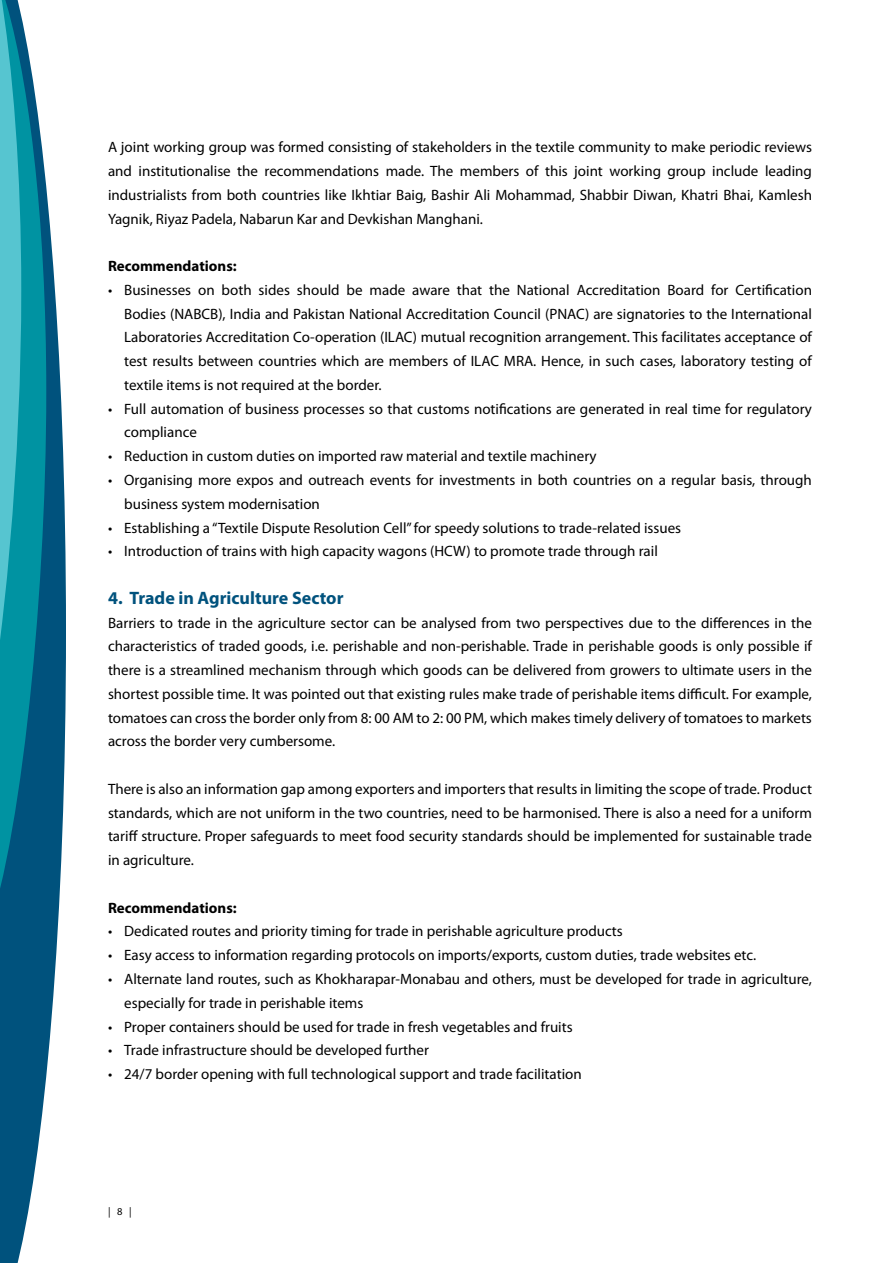
<style>
.page{position:relative;width:893px;height:1263px;background:#fff}
.page>*{position:absolute;margin:0;border:0;box-sizing:border-box;transform-origin:0 0}
.t1{font:700 18px "Myriad Pro";color:#00527d}
.t2{font:15px/23.7px "Myriad Pro";color:#000;text-align:justify}
.t3{font:700 15px "Myriad Pro";color:#000}
.t4{font:10.5px "Myriad Pro";color:#000}
</style>
<div class="page">
<svg style="left:0;top:185px;width:66px;height:1078px;fill:#00527d"></svg>
<svg style="left:0;top:0;width:46px;height:952px;background:#1f91a6"></svg>
<p class="t2" style="left:108px;top:135px;width:705px">A joint working group was formed consisting of stakeholders in the textile community to make periodic reviews and institutionalise the recommendations made. The members of this joint working group include leading industrialists from both countries like Ikhtiar Baig, Bashir Ali Mohammad, Shabbir Diwan, Khatri Bhai, Kamlesh Yagnik, Riyaz Padela, Nabarun Kar and Devkishan Manghani.</p>
<p class="t3" style="left:108px;top:256px;width:130px">Recommendations:</p>
<p class="t2" style="left:124px;top:278px;width:689px;text-indent:-16px">• Businesses on both sides should be made aware that the National Accreditation Board for Certification Bodies (NABCB), India and Pakistan National Accreditation Council (PNAC) are signatories to the International Laboratories Accreditation Co-operation (ILAC) mutual recognition arrangement. This facilitates acceptance of test results between countries which are members of ILAC MRA. Hence, in such cases, laboratory testing of textile items is not required at the border.</p>
<p class="t2" style="left:124px;top:397px;width:689px;text-indent:-16px">• Full automation of business processes so that customs notifications are generated in real time for regulatory compliance</p>
<p class="t2" style="left:108px;top:444px;width:490px">• Reduction in custom duties on imported raw material and textile machinery</p>
<p class="t2" style="left:124px;top:468px;width:689px;text-indent:-16px">• Organising more expos and outreach events for investments in both countries on a regular basis, through business system modernisation</p>
<p class="t2" style="left:108px;top:515px;width:575px">• Establishing a “Textile Dispute Resolution Cell” for speedy solutions to trade-related issues</p>
<p class="t2" style="left:108px;top:539px;width:551px">• Introduction of trains with high capacity wagons (HCW) to promote trade through rail</p>
<p class="t1" style="left:108px;top:586px;width:237px">4. Trade in Agriculture Sector</p>
<p class="t2" style="left:108px;top:610px;width:705px">Barriers to trade in the agriculture sector can be analysed from two perspectives due to the differences in the characteristics of traded goods, i.e. perishable and non-perishable. Trade in perishable goods is only possible if there is a streamlined mechanism through which goods can be delivered from growers to ultimate users in the shortest possible time. It was pointed out that existing rules make trade of perishable items difficult. For example, tomatoes can cross the border only from 8: 00 AM to 2: 00 PM, which makes timely delivery of tomatoes to markets across the border very cumbersome.</p>
<p class="t2" style="left:108px;top:777px;width:706px">There is also an information gap among exporters and importers that results in limiting the scope of trade. Product standards, which are not uniform in the two countries, need to be harmonised. There is also a need for a uniform tariff structure. Proper safeguards to meet food security standards should be implemented for sustainable trade in agriculture.</p>
<p class="t3" style="left:108px;top:898px;width:130px">Recommendations:</p>
<p class="t2" style="left:108px;top:919px;width:516px">• Dedicated routes and priority timing for trade in perishable agriculture products</p>
<p class="t2" style="left:108px;top:943px;width:650px">• Easy access to information regarding protocols on imports/exports, custom duties, trade websites etc.</p>
<p class="t2" style="left:124px;top:967px;width:689px;text-indent:-16px">• Alternate land routes, such as Khokharapar-Monabau and others, must be developed for trade in agriculture, especially for trade in perishable items</p>
<p class="t2" style="left:108px;top:1014px;width:466px">• Proper containers should be used for trade in fresh vegetables and fruits</p>
<p class="t2" style="left:108px;top:1038px;width:322px">• Trade infrastructure should be developed further</p>
<p class="t2" style="left:108px;top:1062px;width:475px">• 24/7 border opening with full technological support and trade facilitation</p>
<p class="t4" style="left:108px;top:1205px;width:25px">| 8 |</p>
</div>
